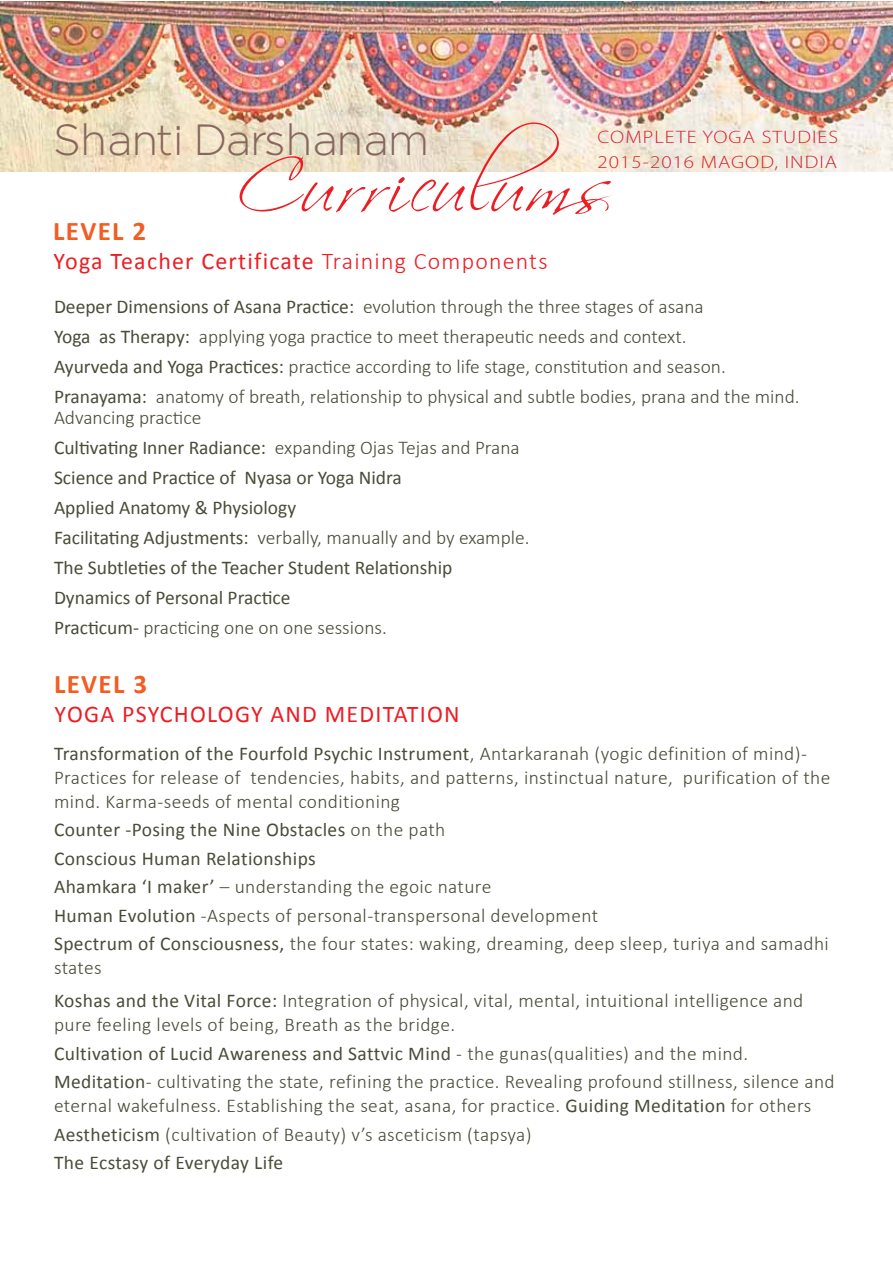
<style>
.page{position:relative;width:893px;height:1263px;background:#fff}
.page>*{position:absolute;margin:0;border:0;box-sizing:border-box;transform-origin:0 0}
.t1{font:73.5px "Scriptina";letter-spacing:.03em;color:#ed1d24}
.t2{font:300 43.5px "Regencie";letter-spacing:.06em;color:#87665e}
.t3{font:700 27px "Calibri";letter-spacing:.05em;color:#f15d22}
.t4{font:24px "Calibri";letter-spacing:.05em;color:#ed1d24}
.t5{font:300 19.5px/28.5px "Calibri";letter-spacing:.02em;color:#484c38}
.t6{font:300 19.5px/30px "Calibri";color:#484c38}
.t7{font:19.5px/30px "Calibri";color:#484c38}
.t8{font:300 18px/25.2px "Myriad Pro";letter-spacing:.05em;color:#d2232a;scale:1.16 1}
.s1{font-weight:300}
.s2{font-weight:400}
</style>
<div class="page">
<img style="left:0;top:2px;width:893px;height:170px">
<h1 class="t1" style="left:237px;top:143px;width:376px">Curriculums</h1>
<h2 class="t2" style="left:54px;top:111px;width:375px">Shanti Darshanam</h2>
<p class="t8" style="left:598px;top:124px;width:209px">COMPLETE YOGA STUDIES<br>2015-2016 MAGOD, INDIA</p>
<h3 class="t3" style="left:53px;top:212px;width:95px">LEVEL 2</h3>
<p class="t4" style="left:54px;top:244px;width:496px">Yoga Teacher Certificate <span class="s1">Training Components</span></p>
<p class="t6" style="left:54px;top:292px;width:747px"><span class="s2">Deeper Dimensions of Asana Practice:</span> evolution through the three stages of asana<br><span class="s2">Yoga as Therapy:</span> applying yoga practice to meet therapeutic needs and context.<br><span class="s2">Ayurveda and Yoga Practices:</span> practice according to life stage, constitution and season.<br><span class="s2">Pranayama:</span> anatomy of breath, relationship to physical and subtle bodies, prana and the mind.</p>
<p class="t7" style="left:54px;top:402px;width:477px"><span class="s1">Advancing practice<br></span>Cultivating Inner Radiance: <span class="s1">expanding Ojas Tejas and Prana </span>Science and Practice of Nyasa or Yoga Nidra<br>Applied Anatomy &amp; Physiology<br>Facilitating Adjustments: <span class="s1">verbally, manually and by example.<br></span>The Subtleties of the Teacher Student Relationship Dynamics of Personal Practice<br>Practicum- <span class="s1">practicing one on one sessions.</span></p>
<h3 class="t3" style="left:54px;top:665px;width:95px">LEVEL 3</h3>
<p class="t4" style="left:54px;top:697px;width:407px">YOGA PSYCHOLOGY AND MEDITATION</p>
<p class="t5" style="left:54px;top:741px;width:778px;line-height:24px"><span class="s2">Transformation of the Fourfold Psychic Instrument</span>, Antarkaranah (yogic definition of mind)-<br>Practices for release of tendencies, habits, and patterns, instinctual nature, purification of the mind. Karma-seeds of mental conditioning</p>
<p class="t5" style="left:54px;top:815px;width:776px"><span class="s2">Counter -Posing the Nine Obstacles</span> on the path<br><span class="s2">Conscious Human Relationships<br>Ahamkara ‘I maker’</span> – understanding the egoic nature<br><span class="s2">Human Evolution</span> -Aspects of personal-transpersonal development<br><span class="s2">Spectrum of Consciousness,</span> the four states: waking, dreaming, deep sleep, turiya and samadhi</p>
<p class="t5" style="left:54px;top:951px;width:751px;line-height:33px">states<br><span class="s2">Koshas and the Vital Force:</span> Integration of physical, vital, mental, intuitional intelligence and</p>
<p class="t5" style="left:54px;top:1010px;width:782px">pure feeling levels of being, Breath as the bridge.<br><span class="s2">Cultivation of Lucid Awareness and Sattvic Mind</span> - the gunas(qualities) and the mind.<br><span class="s2">Meditation</span>- cultivating the state, refining the practice. Revealing profound stillness, silence and</p>
<p class="t5" style="left:54px;top:1091px;width:759px">eternal wakefulness. Establishing the seat, asana, for practice. <span class="s2">Guiding Meditation</span> for others<br><span class="s2">Aestheticism</span> (cultivation of Beauty) v’s asceticism (tapsya)<br><span class="s2">The Ecstasy of Everyday Life</span></p>
</div>
